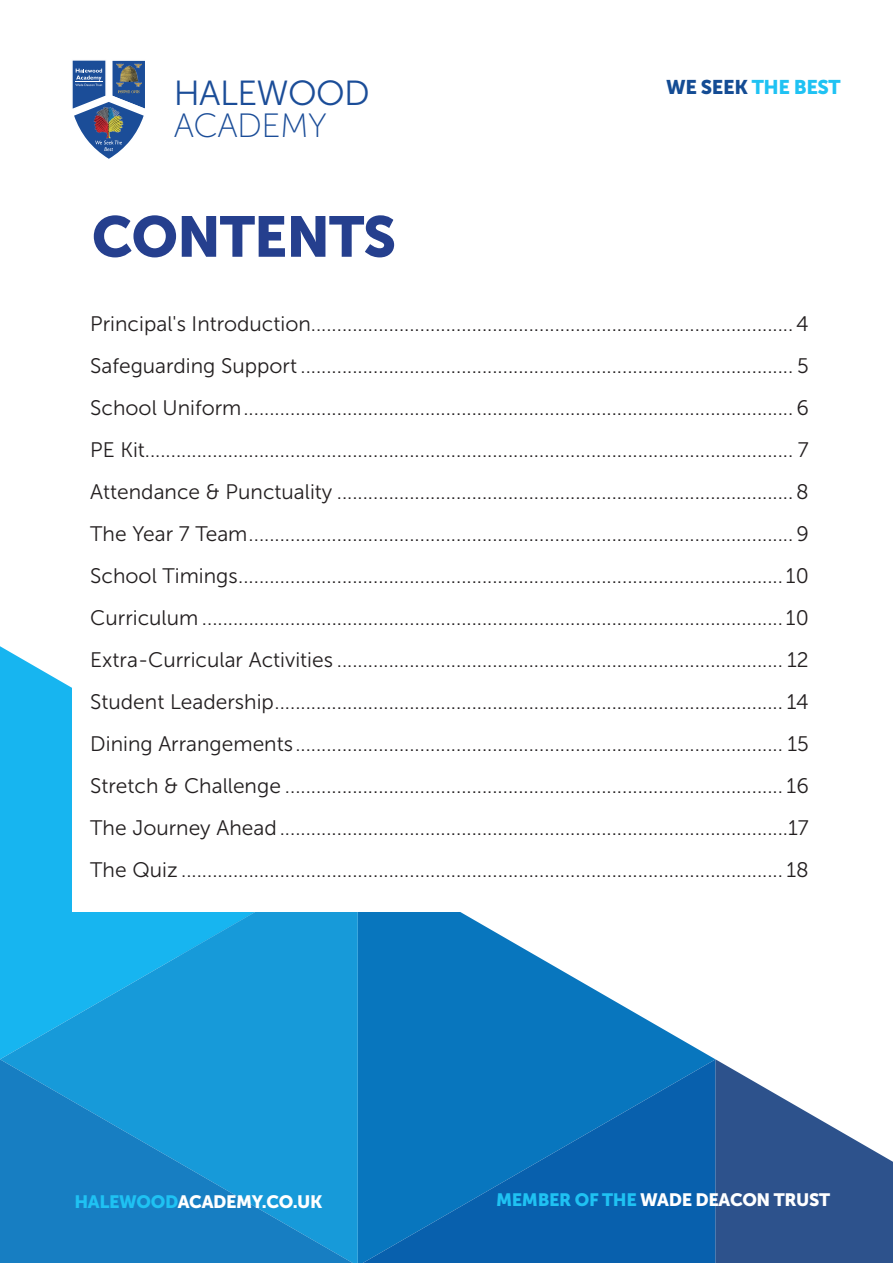
<style>
.page{position:relative;width:893px;height:1263px;background:#fff}
.page>*{position:absolute;margin:0;border:0;box-sizing:border-box;transform-origin:0 0}
.t1{font:57px "Museo Sans 900";letter-spacing:-.02em;color:#253f8e}
.t2{font:34.8px "Museo Sans 300";letter-spacing:-.02em;color:#1b4d98}
.t3{font:33.6px "Museo Sans 100";letter-spacing:-.02em;color:#1b4d98}
.t4{font:21px "Museo Sans 300";color:#231f20}
.t5{font:19.65px "Museo Sans 900";letter-spacing:-.02em;color:#1fc2f3}
.t6{font:17.85px "Museo Sans 900";letter-spacing:-.02em;color:#fff}
.s1{color:#144c94}
.s2{color:#1fc2f3}
</style>
<div class="page">
<svg style="left:72px;top:60px;width:73px;height:99px"></svg>
<img style="left:94px;top:107px;width:29px;height:31px">
<svg style="left:0;top:646px;width:72px;height:207px;background:#2dbcf1"></svg>
<svg style="left:358px;top:912px;width:357px;height:147px;fill:#0876be"></svg>
<svg style="left:0;top:853px;width:358px;height:206px;background:#18a5e2"></svg>
<svg style="left:358px;top:1059px;width:357px;height:204px;background:#086bb5"></svg>
<svg style="left:715px;top:1059px;width:178px;height:204px"></svg>
<svg style="left:0;top:1059px;width:358px;height:204px;background:#178ccd"></svg>
<div style="left:72px;top:214px;width:749px;height:697px;background:#fff"></div>
<p class="t2" style="left:174px;top:74px;width:197px">HALEWOOD</p>
<p class="t3" style="left:174px;top:108px;width:154px">ACADEMY</p>
<p class="t1" style="left:92px;top:204px;width:306px">CONTENTS</p>
<p class="t5" style="left:666px;top:76px;width:176px"><span class="s1">WE SEEK</span> THE BEST</p>
<p class="t4" style="left:90px;top:313px;width:720px">Principal's Introduction.............................................................................................4</p>
<p class="t4" style="left:90px;top:355px;width:720px">Safeguarding Support ............................................................................................... 5</p>
<p class="t4" style="left:90px;top:397px;width:720px">School Uniform..........................................................................................................6</p>
<p class="t4" style="left:90px;top:439px;width:720px">PE Kit............................................................................................................................. 7</p>
<p class="t4" style="left:90px;top:481px;width:720px">Attendance &amp; Punctuality ........................................................................................8</p>
<p class="t4" style="left:90px;top:523px;width:720px">The Year 7 Team.........................................................................................................9</p>
<p class="t4" style="left:90px;top:565px;width:720px">School Timings......................................................................................................... 10</p>
<p class="t4" style="left:90px;top:607px;width:720px">Curriculum ................................................................................................................ 10</p>
<p class="t4" style="left:90px;top:649px;width:720px">Extra-Curricular Activities ...................................................................................... 12</p>
<p class="t4" style="left:90px;top:691px;width:720px">Student Leadership.................................................................................................. 14</p>
<p class="t4" style="left:90px;top:733px;width:720px">Dining Arrangements.............................................................................................. 15</p>
<p class="t4" style="left:90px;top:775px;width:720px">Stretch &amp; Challenge ................................................................................................ 16</p>
<p class="t4" style="left:90px;top:817px;width:720px">The Journey Ahead..................................................................................................17</p>
<p class="t4" style="left:90px;top:859px;width:720px">The Quiz .................................................................................................................... 18</p>
<p class="t6" style="left:74px;top:1192px;width:250px"><span class="s2">HALEWOOD</span>ACADEMY.CO.UK</p>
<p class="t6" style="left:496px;top:1190px;width:336px"><span class="s2">MEMBER OF THE</span> WADE DEACON TRUST</p>
</div>
